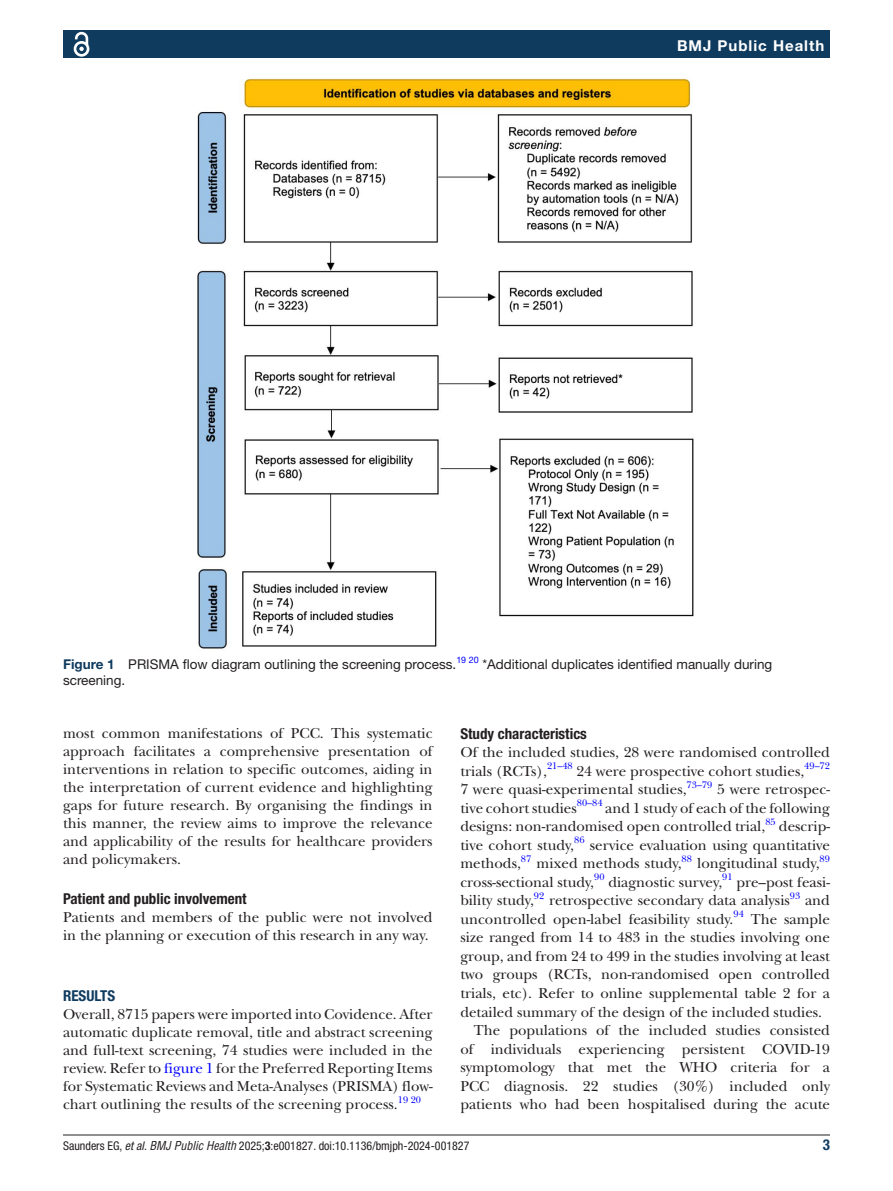
<style>
.page{position:relative;width:893px;height:1191px;background:#fff}
.page>*{position:absolute;margin:0;border:0;box-sizing:border-box;transform-origin:0 0}
.t1{font:15px/18px "New Baskerville";color:#231f20;text-align:justify}
.t2{font:700 condensed 15px "Helvetica Neue LT Std";color:#231f20}
.t3{font:700 15px "Helvetica Neue LT Std";letter-spacing:.065em;color:#fff}
.t4{font:700 condensed 15px "Helvetica Neue LT Std";color:#0f3b5f}
.t5{font:13.5px/16.2px "Helvetica Neue LT Std";color:#231f20}
.t6{font:condensed 12px "Helvetica Neue LT Std";color:#231f20}
.t7{font:9.9px "New Baskerville";color:#00f}
.s1{font-weight:700;color:#0f3b5f}
.s2{color:#00f}
.s3{font-style:italic}
.s4{font-family:"Helvetica LT Std";font-style:italic}
.s5{font-weight:700}
</style>
<div class="page">
<hr style="left:63px;top:1134px;width:767px;height:1px;background:#231f20">
<div style="left:63px;top:31px;width:767px;height:27px;background:#0f3b5f"></div>
<svg style="left:73px;top:31px;width:17px;height:26px"></svg>
<img style="left:197px;top:78px;width:497px;height:571px">
<p class="t3" style="left:677px;top:36px;width:149px">BMJ Public Health</p>
<p class="t5" style="left:63px;top:655px;width:711px"><span class="s1">Figure 1</span> PRISMA flow diagram outlining the screening process.<sup>19</sup> <sup>20</sup> *Additional duplicates identified manually during screening.</p>
<p class="t1" style="left:63px;top:724px;width:371px">most common manifestations of PCC. This systematic approach facilitates a comprehensive presentation of interventions in relation to specific outcomes, aiding in the interpretation of current evidence and highlighting gaps for future research. By organising the findings in this manner, the review aims to improve the relevance and applicability of the results for healthcare providers and policymakers.</p>
<p class="t2" style="left:63px;top:889px;width:185px">Patient and public involvement</p>
<p class="t1" style="left:63px;top:908px;width:371px">Patients and members of the public were not involved in the planning or execution of this research in any way.</p>
<p class="t4" style="left:63px;top:987px;width:54px">RESULTS</p>
<p class="t1" style="left:63px;top:1005px;width:371px">Overall, 8715 papers were imported into Covidence. After automatic duplicate removal, title and abstract screening and full-text screening, 74 studies were included in the review. Refer to <span class="s2">figure 1</span> for the Preferred Reporting Items for Systematic Reviews and Meta-Analyses (PRISMA) flow&shy;chart outlining the results of the screening process.</p>
<p class="t7" style="left:398px;top:1093px;width:25px">19 20</p>
<p class="t2" style="left:460px;top:724px;width:128px">Study characteristics</p>
<p class="t1" style="left:460px;top:743px;width:371px;line-height:18.5px">Of the included studies, 28 were randomised controlled trials (RCTs),<sup>21–48</sup> 24 were prospective cohort studies,</p>
<p class="t7" style="left:804px;top:760px;width:27px">49–72</p>
<p class="t1" style="left:460px;top:780px;width:228px">7 were quasi-experimental studies,</p>
<p class="t7" style="left:687px;top:778px;width:27px">73–79</p>
<p class="t1" style="left:717px;top:780px;width:114px">5 were retrospec-</p>
<p class="t1" style="left:460px;top:799px;width:118px">tive cohort studies</p>
<p class="t7" style="left:577px;top:797px;width:27px">80–84</p>
<p class="t1" style="left:460px;top:799px;width:371px;line-height:18.5px;text-indent:145px">and 1 study of each of the following designs: non-randomised open controlled trial,<sup>85</sup> descrip&shy;tive cohort study,</p>
<p class="t7" style="left:574px;top:834px;width:12px">86</p>
<p class="t1" style="left:460px;top:836px;width:371px;line-height:18.5px;text-indent:130px">service evaluation using quantitative methods,<sup>87</sup> mixed methods study,</p>
<p class="t7" style="left:682px;top:852px;width:12px">88</p>
<p class="t1" style="left:697px;top:854px;width:124px">longitudinal study,</p>
<p class="t7" style="left:820px;top:852px;width:12px">89</p>
<p class="t1" style="left:460px;top:873px;width:135px">cross-sectional study,</p>
<p class="t7" style="left:594px;top:871px;width:12px">90</p>
<p class="t1" style="left:608px;top:873px;width:115px">diagnostic survey,</p>
<p class="t7" style="left:722px;top:871px;width:12px">91</p>
<p class="t1" style="left:736px;top:873px;width:95px">pre–post feasi-</p>
<p class="t1" style="left:460px;top:891px;width:75px">bility study,</p>
<p class="t7" style="left:534px;top:889px;width:12px">92</p>
<p class="t1" style="left:549px;top:891px;width:242px">retrospective secondary data analysis</p>
<p class="t7" style="left:790px;top:889px;width:12px">93</p>
<p class="t1" style="left:805px;top:891px;width:26px">and</p>
<p class="t1" style="left:460px;top:910px;width:285px">uncontrolled open-label feasibility study.<sup>94</sup></p>
<p class="t1" style="left:751px;top:910px;width:81px">The sample</p>
<p class="t1" style="left:460px;top:928px;width:371px">size ranged from 14 to 483 in the studies involving one</p>
<p class="t1" style="left:460px;top:947px;width:371px">group, and from 24 to 499 in the studies involving at least</p>
<p class="t1" style="left:460px;top:965px;width:371px">two groups (RCTs, non-randomised open controlled</p>
<p class="t1" style="left:460px;top:984px;width:371px">trials, etc). Refer to online supplemental table 2 for a</p>
<p class="t1" style="left:460px;top:1002px;width:363px">detailed summary of the design of the included studies.</p>
<p class="t1" style="left:474px;top:1021px;width:358px">The populations of the included studies consisted</p>
<p class="t1" style="left:460px;top:1039px;width:371px">of individuals experiencing persistent COVID-19</p>
<p class="t1" style="left:460px;top:1058px;width:371px">symptomology that met the WHO criteria for a</p>
<p class="t1" style="left:460px;top:1076px;width:371px">PCC diagnosis. 22 studies (30%) included only</p>
<p class="t1" style="left:460px;top:1095px;width:371px">patients who had been hospitalised during the acute</p>
<p class="t6" style="left:63px;top:1138px;width:408px">Saunders EG, <span class="s3">et al</span>. <span class="s4">BMJ Public Health</span> 2025;<span class="s5">3</span>:e001827. doi:10.1136/bmjph-2024-001827</p>
<p class="t4" style="left:823px;top:1135px;width:9px">3</p>
</div>
